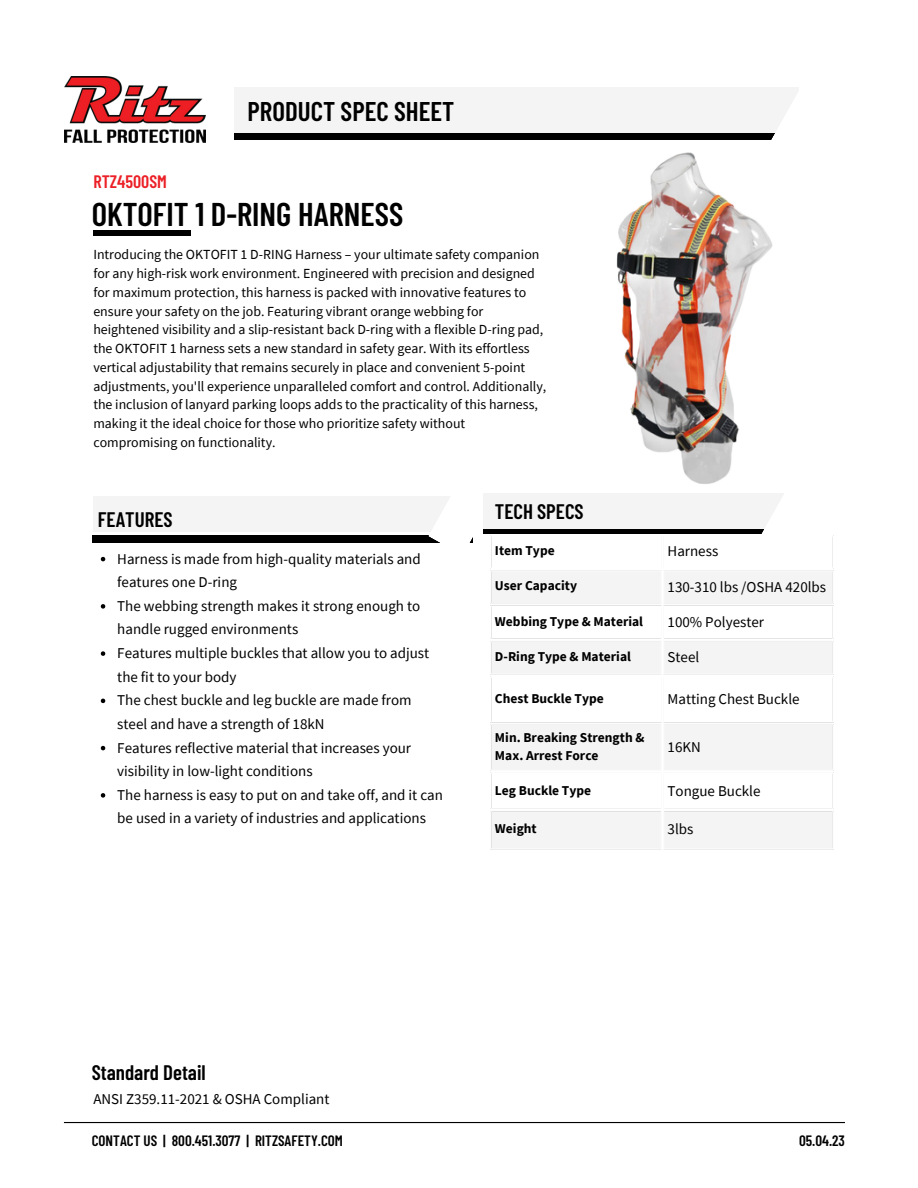
<style>
.page{position:relative;width:918px;height:1188px;background:#fff}
.page>*{position:absolute;margin:0;border:0;box-sizing:border-box;transform-origin:0 0}
.t1{font:600 32.85px "Barlow Condensed";color:#000}
.t2{font:600 27px "Barlow Condensed";color:#000}
.t3{font:600 21px "Barlow Condensed";color:#000}
.t4{font:600 18px "Barlow Condensed";color:#ec2027}
.t5{font:15px/23.7px "Source Sans Pro";color:#000}
.t6{font:600 15px "Barlow Condensed";color:#000}
.t7{font:13.95px/18.8px "Source Sans Pro";color:#000}
.t8{font:700 13.5px/18px "Source Sans Pro";color:#000}
</style>
<div class="page">
<img style="left:64px;top:76px;width:142px;height:67px">
<div style="left:234px;top:104px;width:565px;height:36px;background:#000"></div>
<div style="left:234px;top:126px;width:565px;height:7px;background:#f4f4f4"></div>
<div style="left:234px;top:87px;width:565px;height:45px;background:#f4f4f4"></div>
<svg style="left:771px;top:92px;width:28px;height:48px"></svg>
<div style="left:93px;top:230px;width:98px;height:6px;background:#000"></div>
<div style="left:92px;top:535px;width:381px;height:7px;background:#000"></div>
<div style="left:93px;top:497px;width:381px;height:35px;background:#f4f4f4"></div>
<svg style="left:428px;top:496px;width:46px;height:47px"></svg>
<svg style="left:776px;top:1123px;width:64px;height:1px"></svg>
<hr style="left:64px;top:1122px;width:781px;height:1px;background:#000">
<img style="left:616px;top:152px;width:157px;height:332px">
<svg style="left:101px;top:557px;width:4px;height:4px"></svg>
<svg style="left:101px;top:604px;width:4px;height:5px"></svg>
<svg style="left:101px;top:651px;width:4px;height:5px"></svg>
<svg style="left:101px;top:699px;width:4px;height:4px"></svg>
<svg style="left:101px;top:746px;width:4px;height:4px"></svg>
<svg style="left:101px;top:793px;width:4px;height:5px"></svg>
<svg style="left:483px;top:528px;width:275px;height:6px;fill:#000"></svg>
<div style="left:483px;top:493px;width:307px;height:35px;background:#f4f4f4"></div>
<svg style="left:758px;top:493px;width:32px;height:41px"></svg>
<svg style="left:492px;top:572px;width:340px;height:276px;fill:#f4f4f4"></svg>
<hr style="left:661px;top:571px;width:1px;height:32px;background:#fff">
<hr style="left:490px;top:603px;width:172px;height:1px;background:#fff">
<hr style="left:663px;top:571px;width:1px;height:32px;background:#fff">
<hr style="left:663px;top:603px;width:170px;height:1px;background:#fff">
<hr style="left:661px;top:607px;width:1px;height:31px;background:#fff">
<hr style="left:490px;top:605px;width:172px;height:2px;background:#fff">
<hr style="left:490px;top:638px;width:172px;height:2px;background:#fff">
<hr style="left:663px;top:607px;width:1px;height:31px;background:#fff">
<hr style="left:663px;top:605px;width:170px;height:2px;background:#fff">
<hr style="left:663px;top:638px;width:170px;height:2px;background:#fff">
<hr style="left:661px;top:642px;width:1px;height:32px;background:#fff">
<hr style="left:490px;top:641px;width:172px;height:1px;background:#fff">
<hr style="left:490px;top:674px;width:172px;height:1px;background:#fff">
<hr style="left:663px;top:642px;width:1px;height:32px;background:#fff">
<hr style="left:663px;top:641px;width:170px;height:1px;background:#fff">
<hr style="left:663px;top:674px;width:170px;height:1px;background:#fff">
<hr style="left:661px;top:677px;width:1px;height:44px;background:#fff">
<hr style="left:490px;top:676px;width:172px;height:1px;background:#fff">
<hr style="left:490px;top:721px;width:172px;height:2px;background:#fff">
<hr style="left:663px;top:677px;width:1px;height:44px;background:#fff">
<hr style="left:663px;top:676px;width:170px;height:1px;background:#fff">
<hr style="left:663px;top:721px;width:170px;height:2px;background:#fff">
<hr style="left:661px;top:725px;width:1px;height:45px;background:#fff">
<hr style="left:490px;top:724px;width:172px;height:1px;background:#fff">
<hr style="left:490px;top:770px;width:172px;height:1px;background:#fff">
<hr style="left:663px;top:725px;width:1px;height:45px;background:#fff">
<hr style="left:663px;top:724px;width:170px;height:1px;background:#fff">
<hr style="left:663px;top:770px;width:170px;height:1px;background:#fff">
<hr style="left:661px;top:773px;width:1px;height:35px;background:#fff">
<hr style="left:490px;top:772px;width:172px;height:1px;background:#fff">
<hr style="left:490px;top:808px;width:172px;height:1px;background:#fff">
<hr style="left:663px;top:773px;width:1px;height:35px;background:#fff">
<hr style="left:663px;top:772px;width:170px;height:1px;background:#fff">
<hr style="left:663px;top:808px;width:170px;height:1px;background:#fff">
<hr style="left:661px;top:812px;width:1px;height:37px;background:#fff">
<hr style="left:490px;top:810px;width:172px;height:2px;background:#fff">
<hr style="left:663px;top:812px;width:1px;height:37px;background:#fff">
<hr style="left:663px;top:810px;width:170px;height:2px;background:#fff">
<h1 class="t4" style="left:93px;top:170px;width:75px">RTZ4500SM</h1>
<p class="t2" style="left:248px;top:94px;width:208px">PRODUCT SPEC SHEET</p>
<h5 class="t1" style="left:92px;top:193px;width:313px">OKTOFIT 1 D-RING HARNESS</h5>
<p class="t7" style="left:93px;top:245px;width:455px">Introducing the OKTOFIT 1 D-RING Harness – your ultimate safety companion for any high-risk work environment. Engineered with precision and designed for maximum protection, this harness is packed with innovative features to ensure your safety on the job. Featuring vibrant orange webbing for heightened visibility and a slip-resistant back D-ring with a flexible D-ring pad, the OKTOFIT 1 harness sets a new standard in safety gear. With its effortless vertical adjustability that remains securely in place and convenient 5-point adjustments, you'll experience unparalleled comfort and control. Additionally, the inclusion of lanyard parking loops adds to the practicality of this harness, making it the ideal choice for those who prioritize safety without compromising on functionality.</p>
<h3 class="t3" style="left:98px;top:506px;width:76px">FEATURES</h3>
<h3 class="t5" style="left:117px;top:546px;width:305px">Harness is made from high-quality materials and features one D-ring</h3>
<p class="t5" style="left:117px;top:594px;width:304px">The webbing strength makes it strong enough to handle rugged environments</p>
<p class="t5" style="left:117px;top:641px;width:314px">Features multiple buckles that allow you to adjust the fit to your body</p>
<p class="t5" style="left:117px;top:688px;width:296px">The chest buckle and leg buckle are made from steel and have a strength of 18kN</p>
<p class="t5" style="left:117px;top:735px;width:295px">Features reflective material that increases your visibility in low-light conditions</p>
<p class="t5" style="left:117px;top:783px;width:327px">The harness is easy to put on and take off, and it can be used in a variety of industries and applications</p>
<p class="t3" style="left:495px;top:498px;width:90px">TECH SPECS</p>
<p class="t8" style="left:495px;top:541px;width:61px">Item Type</p>
<p class="t5" style="left:668px;top:539px;width:52px">Harness</p>
<p class="t8" style="left:495px;top:577px;width:84px">User Capacity</p>
<p class="t5" style="left:668px;top:574px;width:160px">130-310 lbs /OSHA 420lbs</p>
<p class="t8" style="left:495px;top:612px;width:150px">Webbing Type &amp; Material</p>
<p class="t5" style="left:668px;top:610px;width:98px">100% Polyester</p>
<p class="t8" style="left:495px;top:647px;width:137px">D-Ring Type &amp; Material</p>
<p class="t5" style="left:668px;top:645px;width:33px">Steel</p>
<p class="t8" style="left:495px;top:689px;width:110px">Chest Buckle Type</p>
<p class="t5" style="left:668px;top:687px;width:134px">Matting Chest Buckle</p>
<p class="t8" style="left:495px;top:728px;width:151px">Min. Breaking Strength &amp;<br>Max. Arrest Force</p>
<p class="t5" style="left:668px;top:735px;width:35px">16KN</p>
<p class="t8" style="left:495px;top:781px;width:98px">Leg Buckle Type</p>
<p class="t5" style="left:668px;top:779px;width:95px">Tongue Buckle</p>
<p class="t8" style="left:495px;top:819px;width:43px">Weight</p>
<h4 class="t5" style="left:668px;top:817px;width:27px">3lbs</h4>
<p class="t3" style="left:92px;top:1059px;width:115px">Standard Detail</p>
<h6 class="t5" style="left:93px;top:1087px;width:238px">ANSI Z359.11-2021 &amp; OSHA Compliant</h6>
<p class="t6" style="left:92px;top:1131px;width:253px">CONTACT US | 800.451.3077 | RITZSAFETY.COM</p>
<p class="t6" style="left:799px;top:1131px;width:47px">05.04.23</p>
</div>
